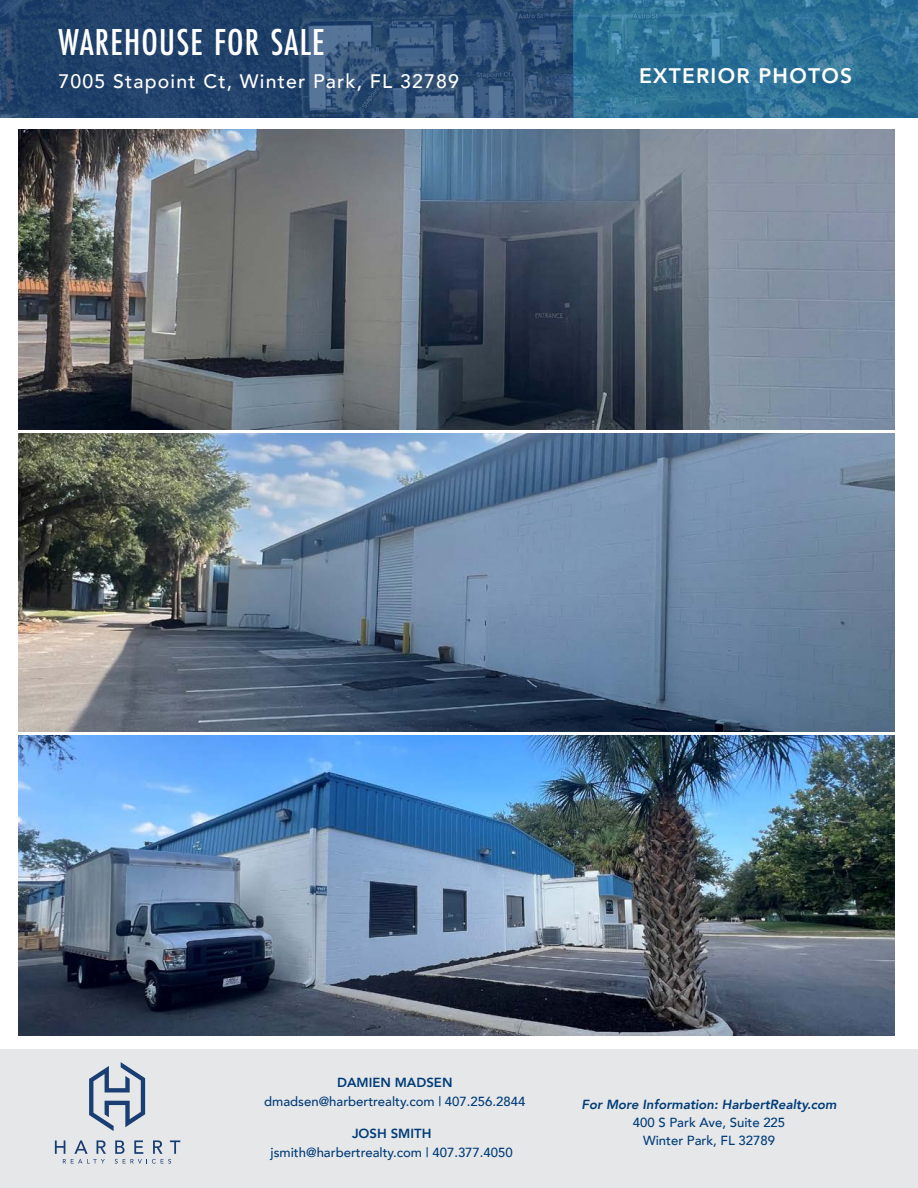
<style>
.page{position:relative;width:918px;height:1188px;background:#fff}
.page>*{position:absolute;margin:0;border:0;box-sizing:border-box;transform-origin:0 0}
.t1{font:500 39px "Futura PT Cond";letter-spacing:.03em;color:#fff}
.t2{font:800 21px "Avenir";letter-spacing:.06em;color:#fff}
.t3{font:500 19.5px "Avenir";letter-spacing:.06em;color:#fff}
.t4{font:500 13.2px/18.5px "Avenir";color:#003c78;text-align:center}
.t5{font:italic 800 13.2px "Avenir";color:#003c78}
.t6{font:800 13.2px "Avenir";color:#003c78}
</style>
<div class="page">
<div style="left:0;top:1050px;width:918px;height:138px;background:#e6e7e9"></div>
<svg style="left:0;top:0;width:573px;height:117px;background:#294971"></svg>
<svg style="left:573px;top:0;width:345px;height:117px;background:#2d7297"></svg>
<svg style="left:55px;top:1140px;width:51px;height:23px"></svg>
<svg style="left:115px;top:1140px;width:65px;height:24px"></svg>
<svg style="left:89px;top:1062px;width:56px;height:69px"></svg>
<img style="left:19px;top:130px;width:876px;height:299px">
<img style="left:18px;top:434px;width:877px;height:297px">
<img style="left:18px;top:736px;width:877px;height:299px">
<h1 class="t1" style="left:59px;top:19px;width:268px">WAREHOUSE FOR SALE</h1>
<h3 class="t3" style="left:58px;top:64px;width:402px">7005 Stapoint Ct, Winter Park, FL 32789</h3>
<p class="t2" style="left:639px;top:59px;width:215px">EXTERIOR PHOTOS</p>
<p class="t6" style="left:337px;top:1072px;width:117px">DAMIEN MADSEN</p>
<p class="t4" style="left:264px;top:1091px;width:263px">dmadsen@harbertrealty.com | 407.256.2844</p>
<p class="t6" style="left:352px;top:1123px;width:81px">JOSH SMITH</p>
<p class="t4" style="left:271px;top:1142px;width:244px">jsmith@harbertrealty.com | 407.377.4050</p>
<p class="t5" style="left:581px;top:1096px;width:257px">For More Information: HarbertRealty.com</p>
<p class="t4" style="left:633px;top:1112px;width:154px">400 S Park Ave, Suite 225<br>Winter Park, FL 32789</p>
</div>
